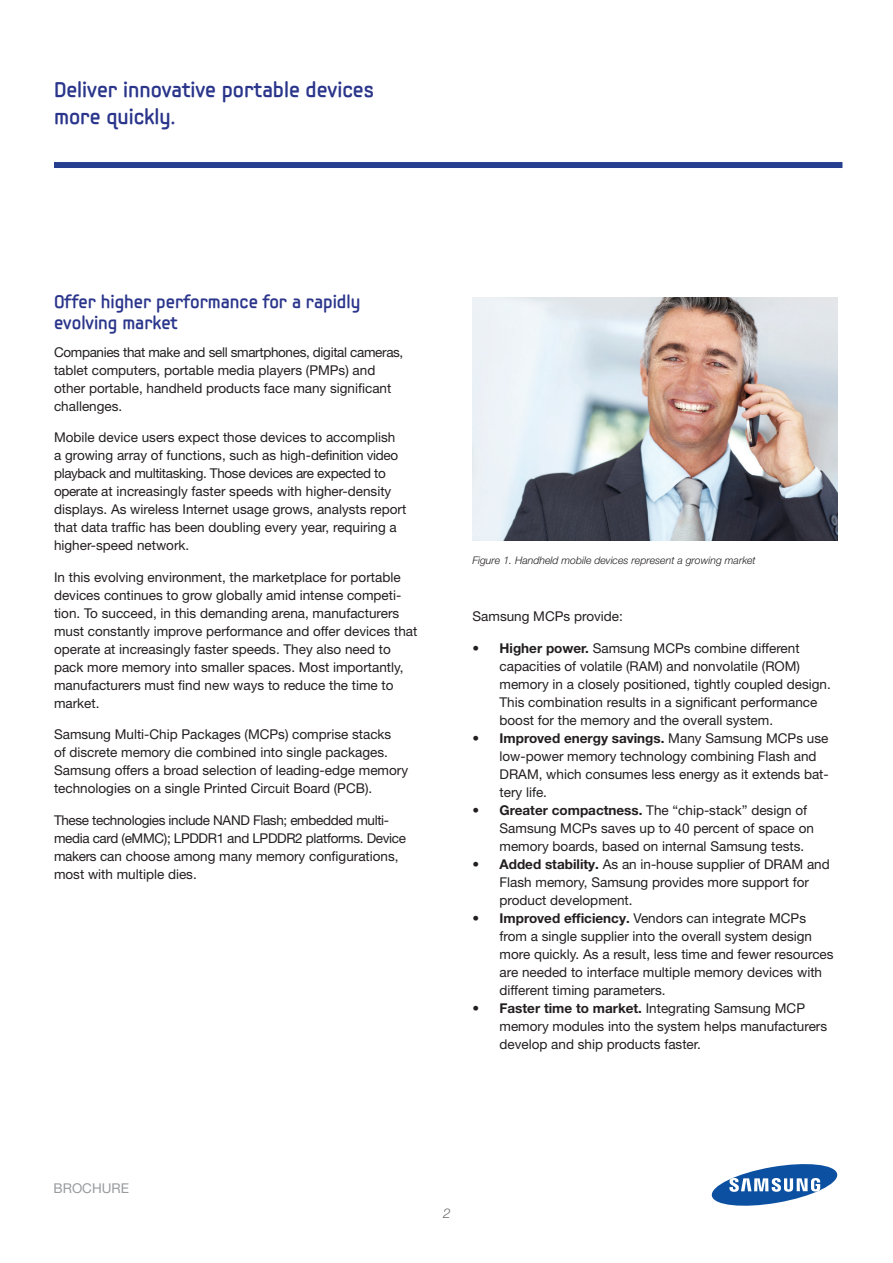
<style>
.page{position:relative;width:893px;height:1263px;background:#fff}
.page>*{position:absolute;margin:0;border:0;box-sizing:border-box;transform-origin:0 0}
.t1{font:700 21px/27px "Samsung Imagination Modern";color:#2a358b}
.t2{font:700 18px/21.6px "Samsung Imagination Modern";color:#2a358b}
.t3{font:13.5px/18px "Helvetica Neue LT Pro";color:#231f20}
.t4{font:13.5px/18px "Helvetica Neue LT Pro";letter-spacing:-.025em;color:#231f20}
.t5{font:13.5px "Helvetica Neue LT Pro";color:#999b9e}
.t6{font:italic 300 13.5px "Helvetica Neue LT Pro";color:#6c6d70}
.t7{font:italic 300 10.5px "Helvetica Neue LT Pro";color:#231f20}
.s1{font-weight:700}
</style>
<div class="page">
<div style="left:54px;top:162px;width:788px;height:6px;background:#253f8e"></div>
<svg style="left:711px;top:1164px;width:127px;height:42px"></svg>
<img style="left:473px;top:297px;width:365px;height:243px">
<h1 class="t1" style="left:54px;top:76px;width:321px">Deliver innovative portable devices more quickly.</h1>
<h2 class="t2" style="left:54px;top:290px;width:308px">Offer higher performance for a rapidly evolving market</h2>
<p class="t3" style="left:54px;top:343px;width:351px">Companies that make and sell smartphones, digital cameras, tablet computers, portable media players (PMPs) and other portable, handheld products face many significant challenges.</p>
<p class="t3" style="left:54px;top:428px;width:354px">Mobile device users expect those devices to accomplish<br>a growing array of functions, such as high-definition video playback and multitasking. Those devices are expected to operate at increasingly faster speeds with higher-density displays. As wireless Internet usage grows, analysts report that data traffic has been doubling every year, requiring a higher-speed network.</p>
<p class="t3" style="left:54px;top:568px;width:365px">In this evolving environment, the marketplace for portable devices continues to grow globally amid intense competi&shy;tion. To succeed, in this demanding arena, manufacturers must constantly improve performance and offer devices that operate at increasingly faster speeds. They also need to pack more memory into smaller spaces. Most importantly, manufacturers must find new ways to reduce the time to market.</p>
<p class="t3" style="left:54px;top:725px;width:356px">Samsung Multi-Chip Packages (MCPs) comprise stacks<br>of discrete memory die combined into single packages.<br>Samsung offers a broad selection of leading-edge memory technologies on a single Printed Circuit Board (PCB).</p>
<p class="t4" style="left:54px;top:811px;width:353px">These technologies include NAND Flash; embedded multi&shy;media card (eMMC); LPDDR1 and LPDDR2 platforms. Device makers can choose among many memory configurations, most with multiple dies.</p>
<p class="t7" style="left:472px;top:553px;width:285px">Figure 1. Handheld mobile devices represent a growing market</p>
<p class="t3" style="left:472px;top:607px;width:152px">Samsung MCPs provide:</p>
<p class="t3" style="left:500px;top:639px;width:333px;text-indent:-27px"><span class="s1">• Higher power.</span> Samsung MCPs combine different capacities of volatile (RAM) and nonvolatile (ROM) memory in a closely positioned, tightly coupled design.<br>This combination results in a significant performance boost for the memory and the overall system.</p>
<p class="t3" style="left:500px;top:729px;width:331px;text-indent:-27px"><span class="s1">• Improved energy savings.</span> Many Samsung MCPs use low-power memory technology combining Flash and DRAM, which consumes less energy as it extends bat&shy;tery life.</p>
<p class="t3" style="left:500px;top:801px;width:316px;text-indent:-27px"><span class="s1">• Greater compactness.</span> The “chip-stack” design of<br>Samsung MCPs saves up to 40 percent of space on memory boards, based on internal Samsung tests.</p>
<p class="t3" style="left:500px;top:855px;width:332px;text-indent:-27px"><span class="s1">• Added stability.</span> As an in-house supplier of DRAM and<br>Flash memory, Samsung provides more support for product development.</p>
<p class="t3" style="left:500px;top:909px;width:336px;text-indent:-27px"><span class="s1">• Improved efficiency.</span> Vendors can integrate MCPs from a single supplier into the overall system design more quickly. As a result, less time and fewer resources are needed to interface multiple memory devices with different timing parameters.</p>
<p class="t3" style="left:500px;top:999px;width:329px;text-indent:-27px"><span class="s1">• Faster time to market.</span> Integrating Samsung MCP memory modules into the system helps manufacturers develop and ship products faster.</p>
<p class="t5" style="left:54px;top:1180px;width:77px">BROCHURE</p>
<p class="t6" style="left:443px;top:1205px;width:9px">2</p>
</div>
